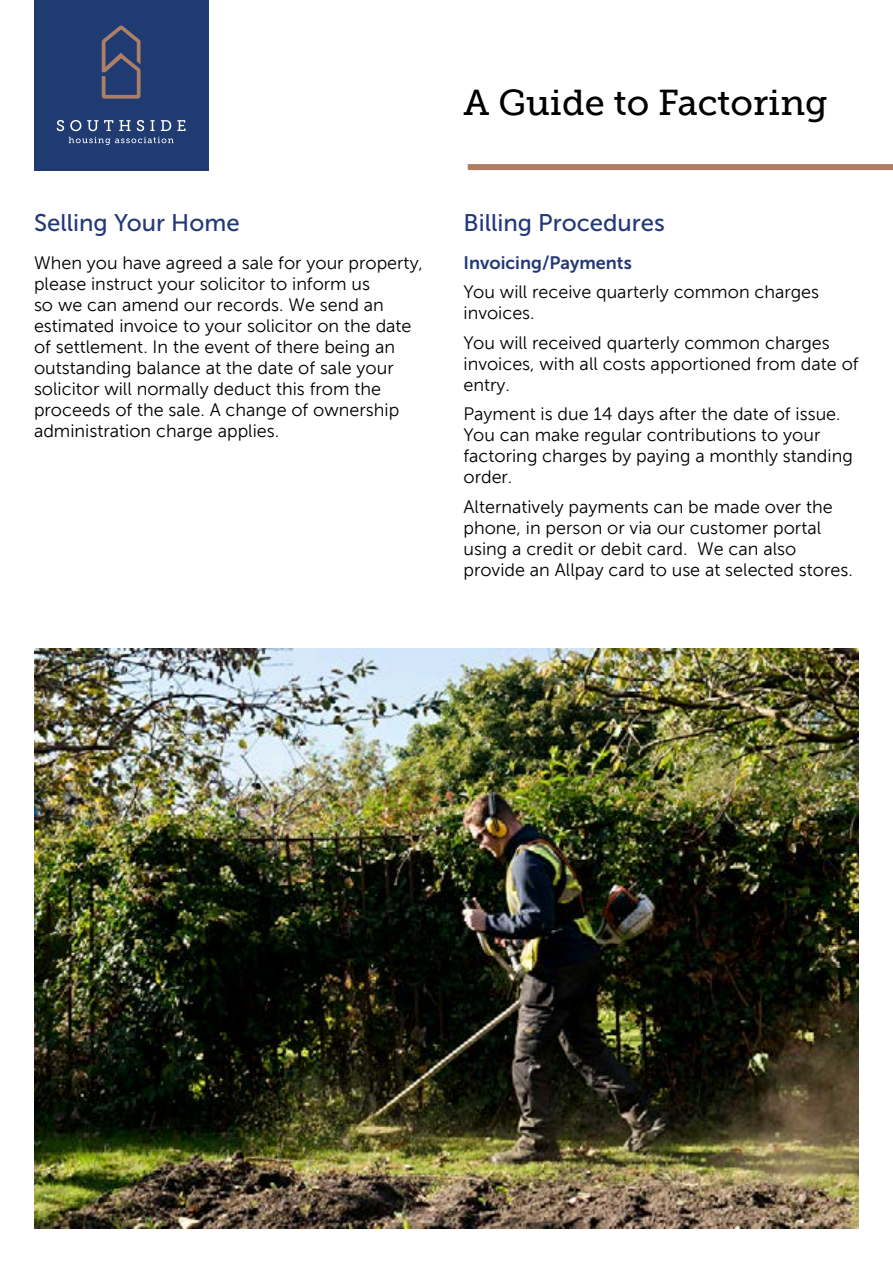
<style>
.page{position:relative;width:893px;height:1263px;background:#fff}
.page>*{position:absolute;margin:0;border:0;box-sizing:border-box;transform-origin:0 0}
.t1{font:36px "Museo Slab 500";color:#000}
.t2{font:24px "Museo Sans 500";color:#233977}
.t3{font:18px/21px "Museo Sans 300";color:#000}
.t4{font:18px "Museo Sans 700";color:#233977}
</style>
<div class="page">
<div style="left:34px;top:0;width:175px;height:170px;background:#1f3b71"></div>
<svg style="left:102px;top:26px;width:39px;height:73px"></svg>
<svg style="left:57px;top:120px;width:7px;height:11px"></svg>
<svg style="left:70px;top:120px;width:11px;height:11px"></svg>
<svg style="left:87px;top:120px;width:11px;height:11px"></svg>
<svg style="left:104px;top:120px;width:9px;height:11px"></svg>
<svg style="left:119px;top:120px;width:12px;height:11px"></svg>
<svg style="left:137px;top:120px;width:7px;height:11px"></svg>
<svg style="left:150px;top:120px;width:5px;height:11px"></svg>
<svg style="left:161px;top:120px;width:10px;height:11px"></svg>
<svg style="left:177px;top:120px;width:8px;height:11px"></svg>
<svg style="left:69px;top:137px;width:105px;height:8px"></svg>
<div style="left:468px;top:164px;width:425px;height:6px;background:#ad7e66"></div>
<img style="left:34px;top:648px;width:825px;height:580px">
<h2 class="t2" style="left:34px;top:209px;width:207px">Selling Your Home</h2>
<p class="t3" style="left:34px;top:252px;width:390px">When you have agreed a sale for your property, please instruct your solicitor to inform us<br>so we can amend our records. We send an estimated invoice to your solicitor on the date of settlement. In the event of there being an outstanding balance at the date of sale your solicitor will normally deduct this from the proceeds of the sale. A change of ownership administration charge applies.</p>
<h1 class="t1" style="left:463px;top:82px;width:366px">A Guide to Factoring</h1>
<h2 class="t2" style="left:463px;top:209px;width:203px">Billing Procedures</h2>
<p class="t4" style="left:463px;top:252px;width:170px">Invoicing/Payments</p>
<p class="t3" style="left:463px;top:282px;width:357px">You will receive quarterly common charges invoices.</p>
<p class="t3" style="left:463px;top:332px;width:397px">You will received quarterly common charges invoices, with all costs apportioned from date of entry.</p>
<p class="t3" style="left:463px;top:404px;width:391px">Payment is due 14 days after the date of issue.<br>You can make regular contributions to your factoring charges by paying a monthly standing order.</p>
<p class="t3" style="left:463px;top:496px;width:391px">Alternatively payments can be made over the phone, in person or via our customer portal using a credit or debit card. We can also provide an Allpay card to use at selected stores.</p>
</div>
